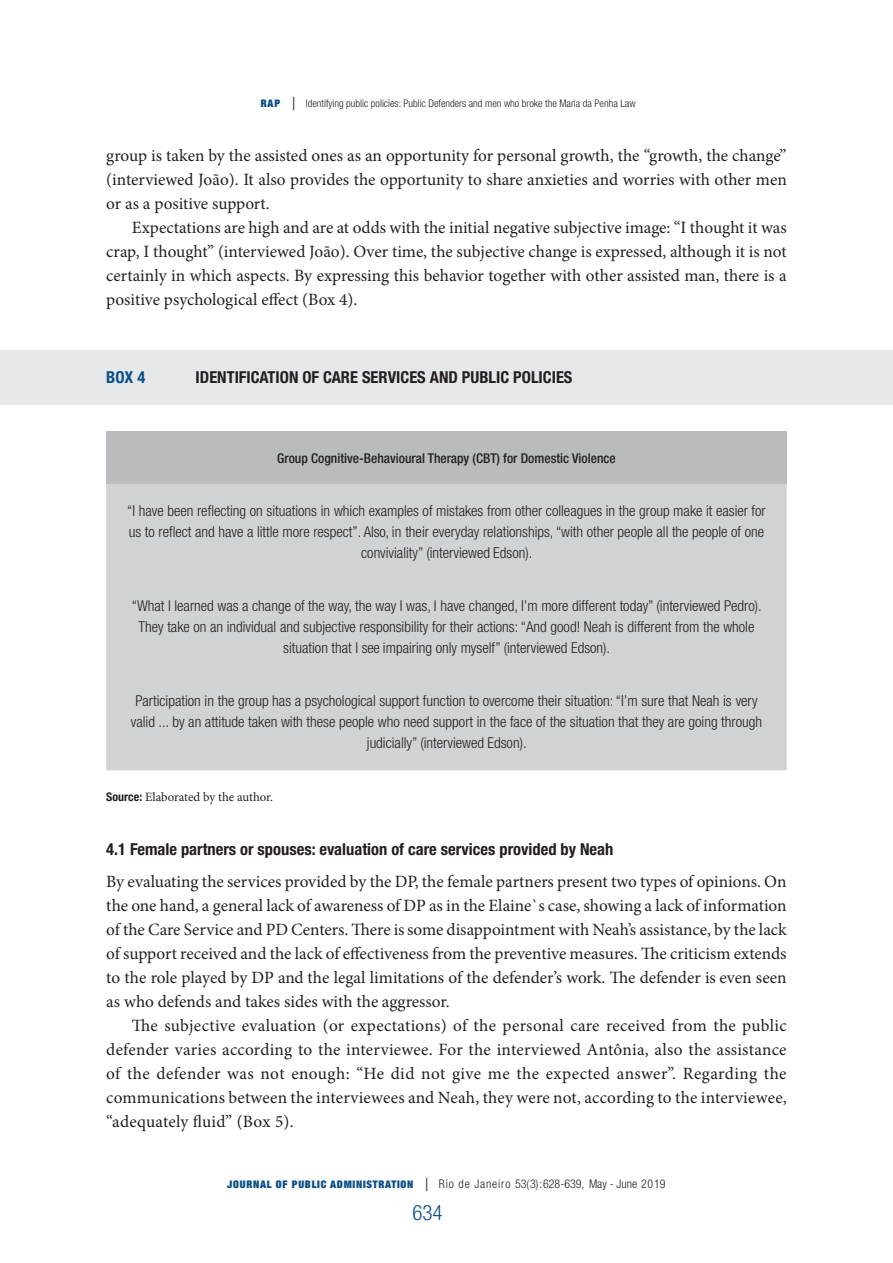
<style>
.page{position:relative;width:893px;height:1263px;background:#fff}
.page>*{position:absolute;margin:0;border:0;box-sizing:border-box;transform-origin:0 0}
.t1{font:300 condensed 21px "Helvetica Neue LT Std";color:#0c4f89}
.texto_3{font:17.25px/24px "Minion Pro";color:#231f20;text-align:justify}
.SUB2{font:700 condensed 16.5px "Helvetica Neue LT Std";color:#231f20}
.tit_tab{font:700 condensed 16.5px "Helvetica Neue LT Std";color:#231f20}
.tit_tab-2{font:700 condensed 16.5px "Helvetica Neue LT Std";color:#0c4f89}
.TEXTO_TAB{font:300 condensed 15px/21px "Helvetica Neue LT Std";color:#231f20;text-align:center}
.GARGANTA{font:500 condensed 13.5px "Helvetica Neue LT Std";color:#231f20}
.fonte{font:12.75px "Minion Pro";letter-spacing:-.005em;color:#231f20}
.t2{font:300 condensed 12px "Helvetica Neue LT Std";letter-spacing:.035em;color:#231f20}
.t3{font:300 condensed 10.5px "Helvetica Neue LT Std";color:#231f20}
.s1{font-family:"Helvetica Neue";font-weight:900;font-stretch:expanded;color:#0c4f89}
.s2{font-size:18px}
.s3{font-family:"Helvetica Neue LT Std";font-weight:700;font-stretch:condensed;font-size:12px}
.s4{font-family:"Helvetica Neue";font-weight:900;font-stretch:expanded;font-size:10.5px;color:#0c4f89}
</style>
<div class="page">
<div style="left:0;top:350px;width:893px;height:55px;background:#e6e7e9"></div>
<div style="left:106px;top:432px;width:681px;height:52px;background:#babbbe"></div>
<div style="left:106px;top:484px;width:681px;height:285px;background:#d1d2d4"></div>
<hr style="left:106px;top:769px;width:681px;height:1px;background:#d1d2d4">
<p class="t3" style="left:261px;top:98px;width:376px"><span class="s1">RAP</span> <span class="s2">|</span> Identifying public policies: Public Defenders and men who broke the Maria da Penha Law</p>
<p class="texto_3" style="left:106px;top:144px;width:682px">group is taken by the assisted ones as an opportunity for personal growth, the “growth, the change” (interviewed João). It also provides the opportunity to share anxieties and worries with other men or as a positive support.</p>
<p class="texto_3" style="left:106px;top:216px;width:682px;text-indent:26px">Expectations are high and are at odds with the initial negative subjective image: “I thought it was crap, I thought” (interviewed João). Over time, the subjective change is expressed, although it is not certainly in which aspects. By expressing this behavior together with other assisted man, there is a positive psychological effect (Box 4).</p>
<p class="tit_tab-2" style="left:106px;top:367px;width:41px">BOX 4</p>
<p class="tit_tab" style="left:196px;top:367px;width:378px">IDENTIFICATION OF CARE SERVICES AND PUBLIC POLICIES</p>
<p class="GARGANTA" style="left:277px;top:450px;width:340px">Group Cognitive-Behavioural Therapy (CBT) for Domestic Violence</p>
<p class="TEXTO_TAB" style="left:127px;top:500px;width:640px">“I have been reflecting on situations in which examples of mistakes from other colleagues in the group make it easier for us to reflect and have a little more respect”. Also, in their everyday relationships, “with other people all the people of one conviviality” (interviewed Edson).</p>
<p class="TEXTO_TAB" style="left:132px;top:595px;width:631px">“What I learned was a change of the way, the way I was, I have changed, I’m more different today” (interviewed Pedro).<br>They take on an individual and subjective responsibility for their actions: “And good! Neah is different from the whole situation that I see impairing only myself” (interviewed Edson).</p>
<p class="TEXTO_TAB" style="left:131px;top:690px;width:633px">Participation in the group has a psychological support function to overcome their situation: “I’m sure that Neah is very valid ... by an attitude taken with these people who need support in the face of the situation that they are going through judicially” (interviewed Edson).</p>
<p class="fonte" style="left:106px;top:788px;width:168px"><span class="s3">Source:</span> Elaborated by the author.</p>
<p class="SUB2" style="left:106px;top:839px;width:509px">4.1 Female partners or spouses: evaluation of care services provided by Neah</p>
<p class="texto_3" style="left:106px;top:870px;width:682px">By evaluating the services provided by the DP, the female partners present two types of opinions. On the one hand, a general lack of awareness of DP as in the Elaine`s case, showing a lack of information of the Care Service and PD Centers. There is some disappointment with Neah’s assistance, by the lack of support received and the lack of effectiveness from the preventive measures. The criticism extends to the role played by DP and the legal limitations of the defender’s work. The defender is even seen as who defends and takes sides with the aggressor.</p>
<p class="texto_3" style="left:106px;top:1014px;width:682px;text-indent:26px">The subjective evaluation (or expectations) of the personal care received from the public defender varies according to the interviewee. For the interviewed Antônia, also the assistance of the defender was not enough: “He did not give me the expected answer”. Regarding the communications between the interviewees and Neah, they were not, according to the interviewee, “adequately fluid” (Box 5).</p>
<p class="t2" style="left:227px;top:1176px;width:440px"><span class="s4">JOURNAL OF PUBLIC ADMINISTRATION</span> <span class="s2">|</span> Rio de Janeiro 53(3):628-639, May - June 2019</p>
<p class="t1" style="left:412px;top:1200px;width:32px">634</p>
</div>
